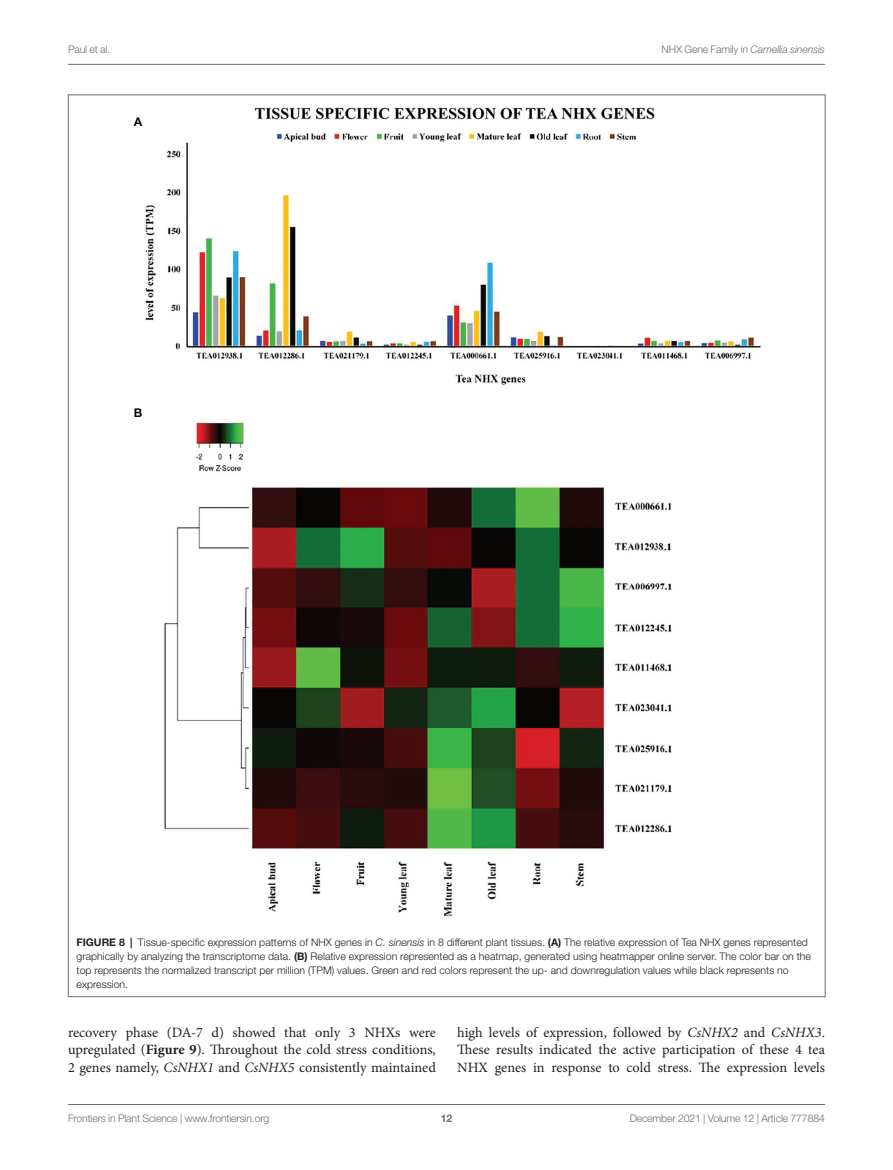
<style>
.page{position:relative;width:893px;height:1170px;background:#fff}
.page>*{position:absolute;margin:0;border:0;box-sizing:border-box;transform-origin:0 0}
.TEXT_FLUSH{font:14.25px/17.2px "Minion Pro";letter-spacing:-.005em;color:#231f20;text-align:justify}
.t1{font:700 12px "Arial";color:#040503}
.FIG_LEG{font:300 10.5px/14.2px "Helvetica Neue LT Std";color:#231f20}
.t2{font:300 10.5px "Helvetica Neue LT Std";letter-spacing:-.015em;color:#6c6d70}
.t3{font:italic 300 10.5px "Helvetica Neue LT Std";letter-spacing:-.015em;color:#6c6d70}
.t4{font:700 10.5px "Helvetica Neue LT Std";color:#6c6d70}
.s1{font-style:normal}
.s2{font-weight:700}
.s3{font-style:italic}
</style>
<div class="page">
<hr style="left:68px;top:64px;width:757px;height:1px;background:#6c6d70">
<hr style="left:68px;top:1104px;width:757px;height:1px;background:#6c6d70">
<img style="left:145px;top:107px;width:616px;height:809px">
<p class="t2" style="left:68px;top:42px;width:44px">Paul et al.</p>
<p class="t3" style="left:661px;top:43px;width:165px"><span class="s1">NHX Gene Family in</span> Camellia sinensis</p>
<p class="t1" style="left:134px;top:114px;width:10px">A</p>
<p class="t1" style="left:134px;top:404px;width:10px">B</p>
<p class="FIG_LEG" style="left:77px;top:934px;width:736px"><span class="s2">FIGURE 8 |</span> Tissue-specific expression patterns of NHX genes in <span class="s3">C. sinensis</span> in 8 different plant tissues. <span class="s2">(A)</span> The relative expression of Tea NHX genes represented graphically by analyzing the transcriptome data. <span class="s2">(B)</span> Relative expression represented as a heatmap, generated using heatmapper online server. The color bar on the top represents the normalized transcript per million (TPM) values. Green and red colors represent the up- and downregulation values while black represents no expression.</p>
<p class="TEXT_FLUSH" style="left:68px;top:1023px;width:369px">recovery phase (DA-7 d) showed that only 3 NHXs were upregulated (<span class="s2">Figure 9</span>). Throughout the cold stress conditions, 2 genes namely, <span class="s3">CsNHX1</span> and <span class="s3">CsNHX5</span> consistently maintained</p>
<p class="TEXT_FLUSH" style="left:457px;top:1023px;width:369px">high levels of expression, followed by <span class="s3">CsNHX2</span> and <span class="s3">CsNHX3</span>.<br>These results indicated the active participation of these 4 tea NHX genes in response to cold stress. The expression levels</p>
<p class="t2" style="left:68px;top:1111px;width:203px">Frontiers in Plant Science | www.frontiersin.org</p>
<p class="t4" style="left:441px;top:1111px;width:13px">12</p>
<p class="t2" style="left:630px;top:1111px;width:197px">December 2021 | Volume 12 | Article 777884</p>
</div>
